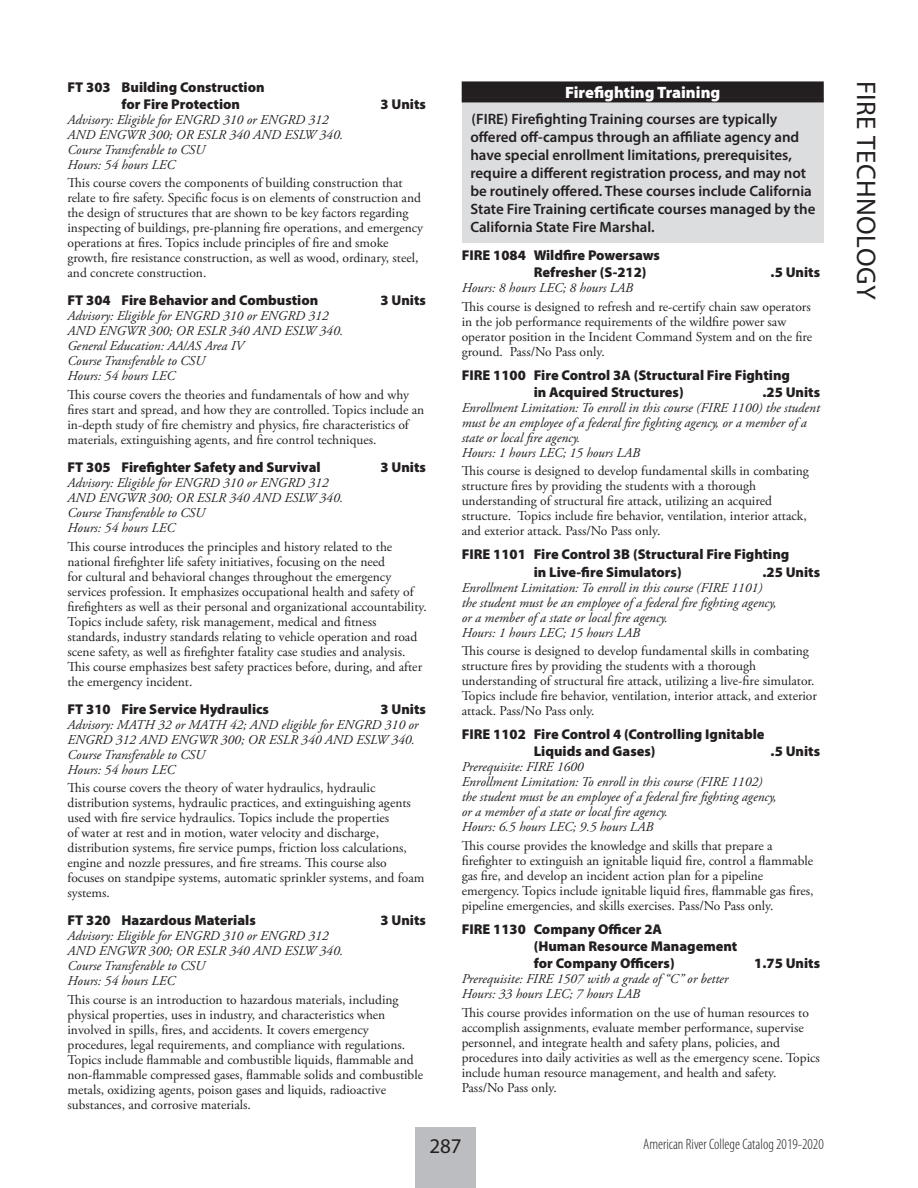
<style>
.page{position:relative;width:918px;height:1188px;background:#fff}
.page>*{position:absolute;margin:0;border:0;box-sizing:border-box;transform-origin:0 0}
._2018-Page_Head_Righ{font:27px "Myriad Pro";letter-spacing:.015em;color:#231f20}
.t1{font:21px "Myriad Pro";color:#231f20}
.Subject_divider{font:900 16.5px "Myriad Pro";color:#fff}
.Header_text{font:600 15px/18px "Myriad Pro";color:#231f20}
.t2{font:300 condensed 15px "Myriad Pro";color:#231f20}
.Course_Title{font:900 14.25px/17.2px "Myriad Pro";color:#231f20}
.Course_Title_3{font:900 14.25px/17.2px "Myriad Pro";color:#231f20}
.Course_Description{font:13.5px/15px "Adobe Garamond Pro";color:#231f20}
.EnrlLim{font:italic 13.5px/15px "Adobe Garamond Pro";color:#231f20}
.Advisory{font:italic 13.5px/15px "Adobe Garamond Pro";color:#231f20}
.Hours{font:italic 13.5px "Adobe Garamond Pro";color:#231f20}
.Credit{font:italic 13.5px "Adobe Garamond Pro";color:#231f20}
.PreReq{font:italic 13.5px "Adobe Garamond Pro";color:#231f20}
</style>
<div class="page">
<div style="left:415px;top:1127px;width:61px;height:61px;background:#bcbdc0"></div>
<div style="left:462px;top:97px;width:362px;height:146px;background:#dcdddf"></div>
<div style="left:462px;top:81px;width:362px;height:17px;background:#231f20"></div>
<hr style="left:462px;top:98px;width:362px;height:4px;background:#231f20">
<p class="Course_Title_3" style="left:122px;top:78px;width:145px;text-indent:-54px">FT 303 Building Construction for Fire Protection</p>
<p class="Course_Title_3" style="left:380px;top:96px;width:47px">3 Units</p>
<p class="Advisory" style="left:68px;top:113px;width:277px">Advisory: Eligible for ENGRD 310 or ENGRD 312<br>AND ENGWR 300; OR ESLR 340 AND ESLW 340.</p>
<p class="Credit" style="left:68px;top:142px;width:139px">Course Transferable to CSU</p>
<p class="Hours" style="left:68px;top:157px;width:109px">Hours: 54 hours LEC</p>
<p class="Course_Description" style="left:68px;top:176px;width:357px">This course covers the components of building construction that relate to fire safety. Specific focus is on elements of construction and the design of structures that are shown to be key factors regarding inspecting of buildings, pre-planning fire operations, and emergency operations at fires. Topics include principles of fire and smoke growth, fire resistance construction, as well as wood, ordinary, steel, and concrete construction.</p>
<p class="Course_Title_3" style="left:68px;top:292px;width:252px">FT 304 Fire Behavior and Combustion</p>
<p class="Course_Title_3" style="left:380px;top:292px;width:47px">3 Units</p>
<p class="Advisory" style="left:68px;top:309px;width:277px">Advisory: Eligible for ENGRD 310 or ENGRD 312<br>AND ENGWR 300; OR ESLR 340 AND ESLW 340.</p>
<p class="PreReq" style="left:68px;top:338px;width:178px">General Education: AA/AS Area IV</p>
<p class="Credit" style="left:68px;top:353px;width:139px">Course Transferable to CSU</p>
<p class="Hours" style="left:68px;top:368px;width:109px">Hours: 54 hours LEC</p>
<p class="Course_Description" style="left:68px;top:388px;width:358px">This course covers the theories and fundamentals of how and why fires start and spread, and how they are controlled. Topics include an in-depth study of fire chemistry and physics, fire characteristics of materials, extinguishing agents, and fire control techniques.</p>
<p class="Course_Title_3" style="left:68px;top:459px;width:255px">FT 305 Firefighter Safety and Survival</p>
<p class="Course_Title_3" style="left:380px;top:459px;width:47px">3 Units</p>
<p class="Advisory" style="left:68px;top:476px;width:277px">Advisory: Eligible for ENGRD 310 or ENGRD 312<br>AND ENGWR 300; OR ESLR 340 AND ESLW 340.</p>
<p class="Credit" style="left:68px;top:505px;width:139px">Course Transferable to CSU</p>
<p class="Hours" style="left:68px;top:520px;width:109px">Hours: 54 hours LEC</p>
<p class="Course_Description" style="left:68px;top:539px;width:361px">This course introduces the principles and history related to the national firefighter life safety initiatives, focusing on the need<br>for cultural and behavioral changes throughout the emergency services profession. It emphasizes occupational health and safety of firefighters as well as their personal and organizational accountability.<br>Topics include safety, risk management, medical and fitness standards, industry standards relating to vehicle operation and road scene safety, as well as firefighter fatality case studies and analysis.<br>This course emphasizes best safety practices before, during, and after the emergency incident.</p>
<p class="Course_Title_3" style="left:68px;top:700px;width:203px">FT 310 Fire Service Hydraulics</p>
<p class="Course_Title_3" style="left:380px;top:700px;width:47px">3 Units</p>
<p class="Advisory" style="left:68px;top:717px;width:353px">Advisory: MATH 32 or MATH 42; AND eligible for ENGRD 310 or<br>ENGRD 312 AND ENGWR 300; OR ESLR 340 AND ESLW 340.</p>
<p class="Credit" style="left:68px;top:746px;width:139px">Course Transferable to CSU</p>
<p class="Hours" style="left:68px;top:761px;width:109px">Hours: 54 hours LEC</p>
<p class="Course_Description" style="left:68px;top:781px;width:358px">This course covers the theory of water hydraulics, hydraulic distribution systems, hydraulic practices, and extinguishing agents used with fire service hydraulics. Topics include the properties<br>of water at rest and in motion, water velocity and discharge, distribution systems, fire service pumps, friction loss calculations, engine and nozzle pressures, and fire streams. This course also focuses on standpipe systems, automatic sprinkler systems, and foam systems.</p>
<p class="Course_Title_3" style="left:68px;top:912px;width:190px">FT 320 Hazardous Materials</p>
<p class="Course_Title_3" style="left:380px;top:912px;width:47px">3 Units</p>
<p class="Advisory" style="left:68px;top:929px;width:277px">Advisory: Eligible for ENGRD 310 or ENGRD 312<br>AND ENGWR 300; OR ESLR 340 AND ESLW 340.</p>
<p class="Credit" style="left:68px;top:958px;width:139px">Course Transferable to CSU</p>
<p class="Hours" style="left:68px;top:973px;width:109px">Hours: 54 hours LEC</p>
<p class="Course_Description" style="left:68px;top:992px;width:357px">This course is an introduction to hazardous materials, including physical properties, uses in industry, and characteristics when involved in spills, fires, and accidents. It covers emergency procedures, legal requirements, and compliance with regulations.<br>Topics include flammable and combustible liquids, flammable and non-flammable compressed gases, flammable solids and combustible metals, oxidizing agents, poison gases and liquids, radioactive substances, and corrosive materials.</p>
<p class="Subject_divider" style="left:565px;top:83px;width:157px">Firefighting Training</p>
<p class="Header_text" style="left:470px;top:109px;width:347px">(FIRE) Firefighting Training courses are typically offered off-campus through an affiliate agency and have special enrollment limitations, prerequisites, require a different registration process, and may not be routinely offered. These courses include California State Fire Training certificate courses managed by the California State Fire Marshal.</p>
<p class="Course_Title" style="left:534px;top:247px;width:128px;text-indent:-72px">FIRE 1084 Wildfire Powersaws<br>Refresher (S-212)</p>
<p class="Course_Title" style="left:771px;top:264px;width:51px">.5 Units</p>
<p class="Hours" style="left:462px;top:280px;width:173px">Hours: 8 hours LEC; 8 hours LAB</p>
<p class="Course_Description" style="left:462px;top:299px;width:352px">This course is designed to refresh and re-certify chain saw operators in the job performance requirements of the wildfire power saw operator position in the Incident Command System and on the fire ground. Pass/No Pass only.</p>
<p class="Course_Title" style="left:534px;top:366px;width:258px;text-indent:-72px">FIRE 1100 Fire Control 3A (Structural Fire Fighting in Acquired Structures)</p>
<p class="Course_Title" style="left:762px;top:384px;width:59px">.25 Units</p>
<p class="EnrlLim" style="left:462px;top:401px;width:360px">Enrollment Limitation: To enroll in this course (FIRE 1100) the student must be an employee of a federal fire fighting agency, or a member of a state or local fire agency.</p>
<p class="Hours" style="left:462px;top:445px;width:180px">Hours: 1 hours LEC; 15 hours LAB</p>
<p class="Course_Description" style="left:462px;top:464px;width:349px">This course is designed to develop fundamental skills in combating structure fires by providing the students with a thorough understanding of structural fire attack, utilizing an acquired structure. Topics include fire behavior, ventilation, interior attack, and exterior attack. Pass/No Pass only.</p>
<p class="Course_Title" style="left:534px;top:546px;width:257px;text-indent:-72px">FIRE 1101 Fire Control 3B (Structural Fire Fighting in Live-fire Simulators)</p>
<p class="Course_Title" style="left:762px;top:563px;width:59px">.25 Units</p>
<p class="EnrlLim" style="left:462px;top:580px;width:316px">Enrollment Limitation: To enroll in this course (FIRE 1101) the student must be an employee of a federal fire fighting agency, or a member of a state or local fire agency.</p>
<p class="Hours" style="left:462px;top:624px;width:180px">Hours: 1 hours LEC; 15 hours LAB</p>
<p class="Course_Description" style="left:462px;top:644px;width:357px">This course is designed to develop fundamental skills in combating structure fires by providing the students with a thorough understanding of structural fire attack, utilizing a live-fire simulator.<br>Topics include fire behavior, ventilation, interior attack, and exterior attack. Pass/No Pass only.</p>
<p class="Course_Title" style="left:534px;top:726px;width:232px;text-indent:-72px">FIRE 1102 Fire Control 4 (Controlling Ignitable<br>Liquids and Gases)</p>
<p class="Course_Title" style="left:771px;top:743px;width:51px">.5 Units</p>
<p class="PreReq" style="left:462px;top:759px;width:123px">Prerequisite: FIRE 1600</p>
<p class="EnrlLim" style="left:462px;top:775px;width:316px">Enrollment Limitation: To enroll in this course (FIRE 1102) the student must be an employee of a federal fire fighting agency, or a member of a state or local fire agency.</p>
<p class="Hours" style="left:462px;top:819px;width:193px">Hours: 6.5 hours LEC; 9.5 hours LAB</p>
<p class="Course_Description" style="left:462px;top:839px;width:353px">This course provides the knowledge and skills that prepare a firefighter to extinguish an ignitable liquid fire, control a flammable gas fire, and develop an incident action plan for a pipeline emergency. Topics include ignitable liquid fires, flammable gas fires, pipeline emergencies, and skills exercises. Pass/No Pass only.</p>
<p class="Course_Title" style="left:534px;top:921px;width:205px;text-indent:-72px">FIRE 1130 Company Officer 2A<br>(Human Resource Management for Company Officers)</p>
<p class="Course_Title" style="left:754px;top:955px;width:67px">1.75 Units</p>
<p class="PreReq" style="left:462px;top:971px;width:268px">Prerequisite: FIRE 1507 with a grade of “C” or better</p>
<p class="Hours" style="left:462px;top:986px;width:180px">Hours: 33 hours LEC; 7 hours LAB</p>
<p class="Course_Description" style="left:462px;top:1006px;width:360px">This course provides information on the use of human resources to accomplish assignments, evaluate member performance, supervise personnel, and integrate health and safety plans, policies, and procedures into daily activities as well as the emergency scene. Topics include human resource management, and health and safety.<br>Pass/No Pass only.</p>
<h2 class="t1" style="left:429px;top:1133px;width:34px">287</h2>
<p class="t2" style="left:643px;top:1136px;width:182px">American River College Catalog 2019-2020</p>
<p class="_2018-Page_Head_Righ" style="left:883px;top:81px;width:220px;rotate:90deg">FIRE TECHNOLOGY</p>
</div>
